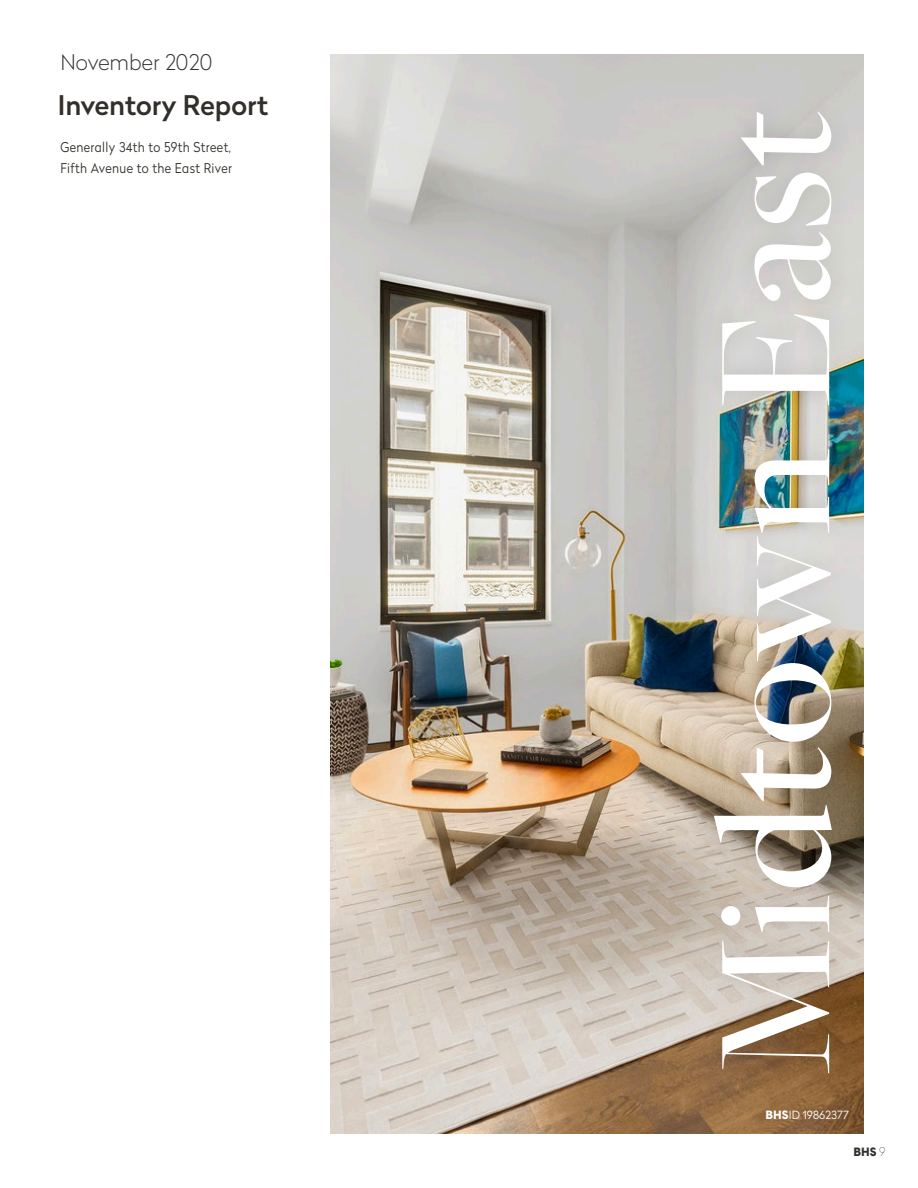
<style>
.page{position:relative;width:918px;height:1188px;background:#fff}
.page>*{position:absolute;margin:0;border:0;box-sizing:border-box;transform-origin:0 0}
.t1{font:500 171px "Freight Big Pro";letter-spacing:.015em;color:#fff}
.t2{font:500 27px "Radikal";color:#322f2a}
.t3{font:100 21.45px "Radikal";color:#322f2a}
.Headline_B_All_Caps{font:300 13.5px "Radikal";letter-spacing:.03em;color:#322f2a;scale:.9 1}
.t4{font:900 12px "Cadiz";color:#322f2a}
.t5{font:300 11.25px "Radikal";color:#fff}
.s1{font-family:"Cadiz";font-weight:900;font-size:12px}
.s2{font-family:"Radikal";font-weight:100}
</style>
<div class="page">
<img style="left:331px;top:54px;width:533px;height:1080px">
<div style="left:693px;top:92px;width:160px;height:999px;background:#231f20;opacity:.15"></div>
<div style="left:752px;top:1095px;width:109px;height:39px;background:#231f20;opacity:.15"></div>
<p class="t3" style="left:60px;top:48px;width:153px">November 2020</p>
<p class="t2" style="left:58px;top:86px;width:212px">Inventory Report</p>
<p class="Headline_B_All_Caps" style="left:60px;top:138px;width:191px">Generally 34th to 59th Street,</p>
<p class="Headline_B_All_Caps" style="left:60px;top:159px;width:192px">Fifth Avenue to the East River</p>
<p class="t1" style="left:662px;top:1077px;width:967px;rotate:-90deg">Midtown East</p>
<p class="t5" style="left:766px;top:1107px;width:85px"><span class="s1">BHS</span>ID 19862377</p>
<p class="t4" style="left:854px;top:1144px;width:34px">BHS <span class="s2">9</span></p>
</div>
